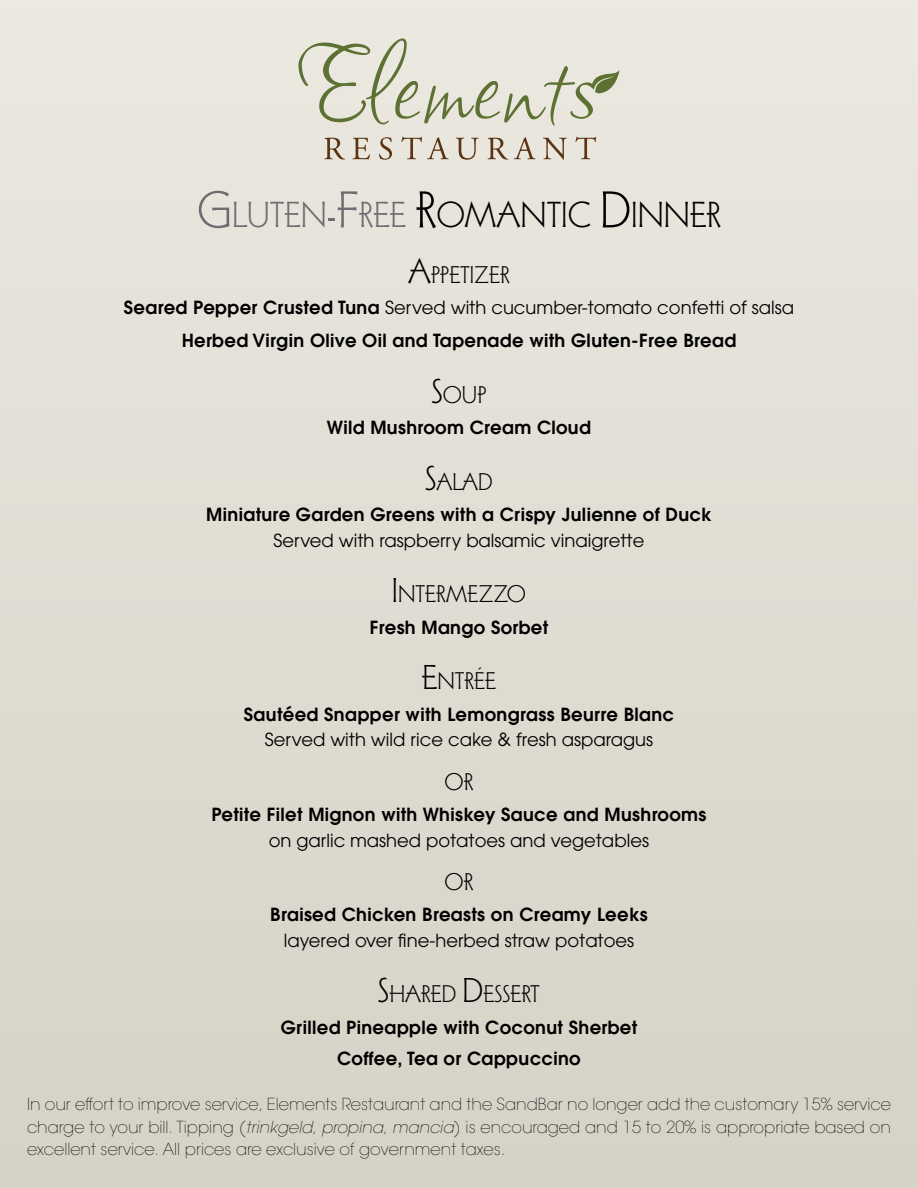
<style>
.page{position:relative;width:918px;height:1188px;background:#fff}
.page>*{position:absolute;margin:0;border:0;box-sizing:border-box;transform-origin:0 0}
.t1{font:37.8px "Wade Sans Light Plain";color:#000}
.t2{font:25.2px "Wade Sans Light Plain";color:#000}
.t3{font:600 18px/33px "Avant Garde";letter-spacing:.02em;color:#000;text-align:center}
.t4{font:18px "Avant Garde";color:#000}
.t5{font:200 16.5px/22.5px "Avant Garde";color:#000;text-align:justify}
.s1{font-size:54px;color:#6d6e71}
.s2{color:#6d6e71}
.s3{font-size:54px}
.s4{font-size:36px}
.s5{font-weight:400}
.s6{font-style:italic}
</style>
<div class="page">
<div style="left:0;top:0;width:918px;height:1188px;background:linear-gradient(to right,#e1ddd3,#e1ddd3)"></div>
<svg style="left:298px;top:39px;width:322px;height:87px;background:#d7d7c8"></svg>
<svg style="left:324px;top:138px;width:21px;height:22px"></svg>
<svg style="left:352px;top:138px;width:18px;height:21px"></svg>
<svg style="left:379px;top:137px;width:13px;height:23px"></svg>
<svg style="left:401px;top:137px;width:48px;height:22px"></svg>
<svg style="left:456px;top:138px;width:23px;height:22px"></svg>
<svg style="left:488px;top:138px;width:20px;height:22px"></svg>
<svg style="left:514px;top:137px;width:22px;height:22px"></svg>
<svg style="left:543px;top:138px;width:24px;height:22px"></svg>
<svg style="left:575px;top:137px;width:21px;height:22px"></svg>
<h1 class="t1" style="left:197px;top:192px;width:525px"><span class="s1">G</span><span class="s2">LUTEN</span><span class="s1">-F</span><span class="s2">REE</span> <span class="s3">R</span>OMANTIC <span class="s3">D</span>INNER</h1>
<h2 class="t2" style="left:408px;top:259px;width:103px"><span class="s4">A</span>PPETIZER</h2>
<p class="t3" style="left:124px;top:291px;width:672px">Seared Pepper Crusted Tuna <span class="s5">Served with cucumber-tomato confetti of salsa<br></span>Herbed Virgin Olive Oil and Tapenade with Gluten-Free Bread</p>
<h2 class="t2" style="left:431px;top:379px;width:57px"><span class="s4">S</span>OUP</h2>
<p class="t3" style="left:327px;top:411px;width:266px">Wild Mushroom Cream Cloud</p>
<h2 class="t2" style="left:425px;top:466px;width:67px"><span class="s4">S</span>ALAD</h2>
<p class="t3" style="left:206px;top:498px;width:507px">Miniature Garden Greens with a Crispy Julienne of Duck</p>
<p class="t4" style="left:274px;top:530px;width:372px">Served with raspberry balsamic vinaigrette</p>
<h2 class="t2" style="left:392px;top:579px;width:136px"><span class="s4">I</span>NTERMEZZO</h2>
<p class="t3" style="left:370px;top:610px;width:180px">Fresh Mango Sorbet</p>
<h2 class="t2" style="left:422px;top:666px;width:76px"><span class="s4">E</span>NTRÉE</h2>
<p class="t3" style="left:244px;top:697px;width:432px">Sautéed Snapper with Lemongrass Beurre Blanc</p>
<p class="t4" style="left:265px;top:729px;width:390px">Served with wild rice cake &amp; fresh asparagus</p>
<h2 class="t2" style="left:445px;top:766px;width:30px">OR</h2>
<p class="t3" style="left:211px;top:798px;width:497px">Petite Filet Mignon with Whiskey Sauce and Mushrooms</p>
<p class="t4" style="left:269px;top:829px;width:382px">on garlic mashed potatoes and vegetables</p>
<h2 class="t2" style="left:445px;top:866px;width:30px">OR</h2>
<p class="t3" style="left:270px;top:898px;width:379px">Braised Chicken Breasts on Creamy Leeks</p>
<p class="t4" style="left:284px;top:930px;width:352px">layered over fine-herbed straw potatoes</p>
<h2 class="t2" style="left:378px;top:979px;width:164px"><span class="s4">S</span>HARED <span class="s4">D</span>ESSERT</h2>
<p class="t3" style="left:281px;top:1011px;width:358px;line-height:31.5px">Grilled Pineapple with Coconut Sherbet<br>Coffee, Tea or Cappuccino</p>
<p class="t5" style="left:27px;top:1093px;width:866px">In our effort to improve service, Elements Restaurant and the SandBar no longer add the customary 15% service charge to your bill. Tipping (<span class="s6">trinkgeld, propina, mancia</span>) is encouraged and 15 to 20% is appropriate based on excellent service. All prices are exclusive of government taxes.</p>
</div>
